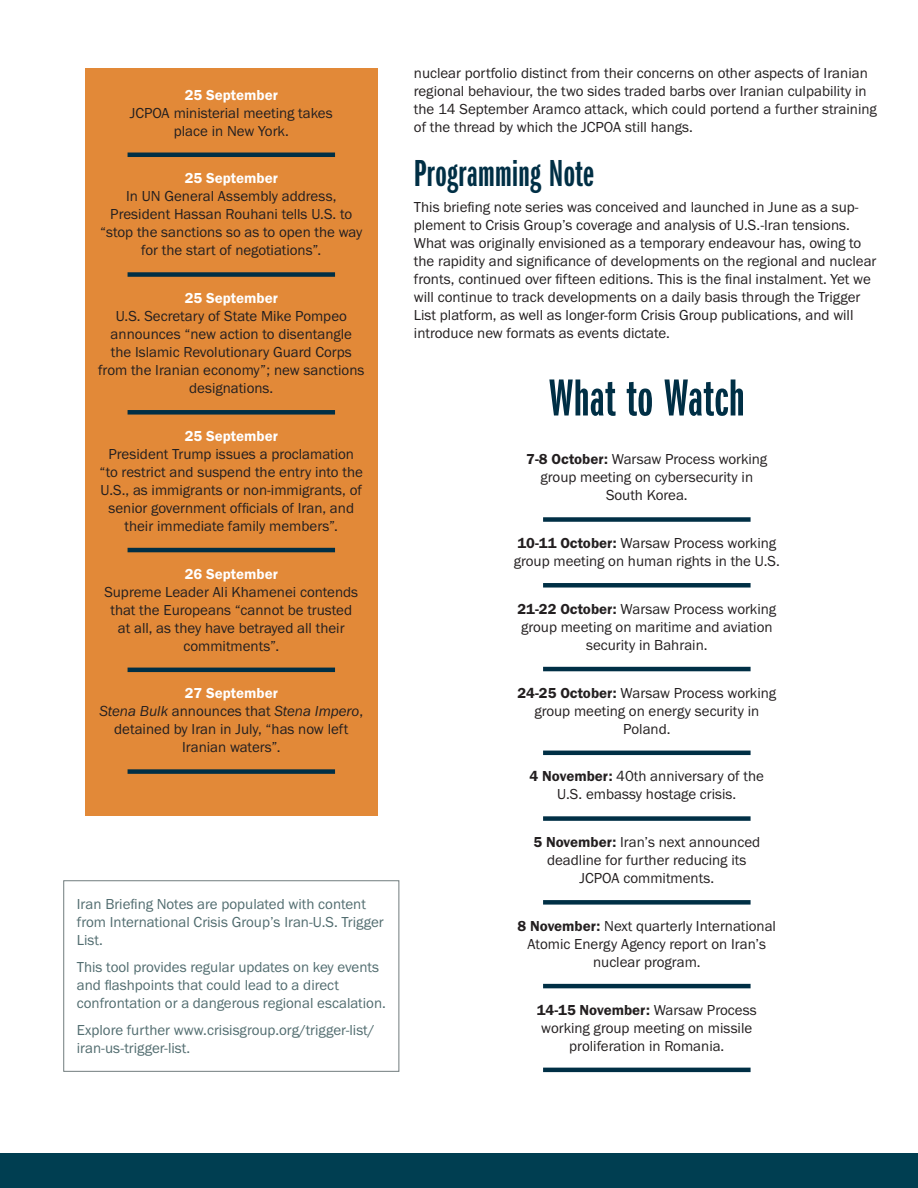
<style>
.page{position:relative;width:918px;height:1188px;background:#fff}
.page>*{position:absolute;margin:0;border:0;box-sizing:border-box;transform-origin:0 0}
._13_Actions_of_note{font:54px "Franklin Gothic URW Ext Com D Dem";letter-spacing:.01em;color:#002f45}
._00_body_text{font:39px "Franklin Gothic URW Ext Com D Dem";letter-spacing:.01em;color:#002f45}
._01_AoN_body_text{font:15px/18px "Franklin Gothic URW Boo";color:#231f20;text-align:center}
._00_body_text-2{font:15px/18px "Franklin Gothic URW Boo";color:#231f20}
._00_body_text-3{font:15px/18px "Franklin Gothic URW Boo";color:#516c6f}
.s1{font-family:"Franklin Gothic URW Dem";color:#fff}
.s2{font-family:"Franklin Gothic URW Boo Ita"}
.s3{font-family:"Franklin Gothic URW Dem"}
</style>
<div class="page">
<div style="left:0;top:1154px;width:918px;height:34px;background:#003e51"></div>
<div style="left:543px;top:517px;width:208px;height:5px;background:#002f45"></div>
<div style="left:543px;top:583px;width:208px;height:5px;background:#002f45"></div>
<hr style="left:543px;top:667px;width:208px;height:4px;background:#002f45">
<hr style="left:543px;top:751px;width:208px;height:4px;background:#002f45">
<div style="left:543px;top:816px;width:208px;height:5px;background:#002f45"></div>
<div style="left:543px;top:900px;width:208px;height:5px;background:#002f45"></div>
<hr style="left:543px;top:984px;width:208px;height:4px;background:#002f45">
<hr style="left:543px;top:1068px;width:208px;height:4px;background:#002f45">
<div style="left:63px;top:880px;width:336px;height:192px;border:1px solid #717c7d"></div>
<div style="left:85px;top:68px;width:293px;height:748px;background:#e28938"></div>
<hr style="left:128px;top:153px;width:207px;height:4px;background:#002f45">
<div style="left:128px;top:272px;width:207px;height:5px;background:#002f45"></div>
<div style="left:128px;top:410px;width:207px;height:5px;background:#002f45"></div>
<hr style="left:128px;top:548px;width:207px;height:4px;background:#002f45">
<hr style="left:128px;top:668px;width:207px;height:4px;background:#002f45">
<div style="left:128px;top:769px;width:207px;height:5px;background:#002f45"></div>
<p class="_01_AoN_body_text" style="left:130px;top:85px;width:205px"><span class="s1">25 September<br></span>JCPOA ministerial meeting takes place in New York.</p>
<p class="_01_AoN_body_text" style="left:100px;top:169px;width:264px"><span class="s1">25 September<br></span>In UN General Assembly address,<br>President Hassan Rouhani tells U.S. to “stop the sanctions so as to open the way for the start of negotiations”.</p>
<p class="_01_AoN_body_text" style="left:98px;top:289px;width:268px"><span class="s1">25 September<br></span>U.S. Secretary of State Mike Pompeo announces “new action to disentangle<br>the Islamic Revolutionary Guard Corps from the Iranian economy”; new sanctions designations.</p>
<p class="_01_AoN_body_text" style="left:100px;top:427px;width:265px"><span class="s1">25 September<br></span>President Trump issues a proclamation “to restrict and suspend the entry into the U.S., as immigrants or non-immigrants, of senior government officials of Iran, and their immediate family members”.</p>
<p class="_01_AoN_body_text" style="left:104px;top:564px;width:255px"><span class="s1">26 September<br></span>Supreme Leader Ali Khamenei contends that the Europeans “cannot be trusted at all, as they have betrayed all their commitments”.</p>
<p class="_01_AoN_body_text" style="left:99px;top:684px;width:265px"><span class="s1">27 September<br></span><span class="s2">Stena Bulk</span> announces that <span class="s2">Stena Impero</span>, detained by Iran in July, “has now left<br>Iranian waters”.</p>
<p class="_00_body_text-3" style="left:77px;top:895px;width:308px">Iran Briefing Notes are populated with content from International Crisis Group’s Iran-U.S. Trigger<br>List.</p>
<p class="_00_body_text-3" style="left:77px;top:958px;width:310px">This tool provides regular updates on key events and flashpoints that could lead to a direct confrontation or a dangerous regional escalation.</p>
<p class="_00_body_text-3" style="left:77px;top:1021px;width:299px">Explore further www.crisisgroup.org/trigger-list/ iran-us-trigger-list.</p>
<p class="_00_body_text-2" style="left:414px;top:64px;width:464px">nuclear portfolio distinct from their concerns on other aspects of Iranian regional behaviour, the two sides traded barbs over Iranian culpability in the 14 September Aramco attack, which could portend a further straining of the thread by which the JCPOA still hangs.</p>
<p class="_00_body_text" style="left:414px;top:152px;width:181px">Programming Note</p>
<p class="_00_body_text-2" style="left:414px;top:198px;width:464px">This briefing note series was conceived and launched in June as a sup&shy;plement to Crisis Group’s coverage and analysis of U.S.-Iran tensions.<br>What was originally envisioned as a temporary endeavour has, owing to the rapidity and significance of developments on the regional and nuclear fronts, continued over fifteen editions. This is the final instalment. Yet we will continue to track developments on a daily basis through the Trigger List platform, as well as longer-form Crisis Group publications, and will introduce new formats as events dictate.</p>
<p class="_13_Actions_of_note" style="left:549px;top:369px;width:197px">What to Watch</p>
<p class="_01_AoN_body_text" style="left:526px;top:450px;width:243px"><span class="s3">7-8 October:</span> Warsaw Process working group meeting on cybersecurity in<br>South Korea.</p>
<p class="_01_AoN_body_text" style="left:514px;top:534px;width:268px;text-align:left"><span class="s3">10-11 October:</span> Warsaw Process working group meeting on human rights in the U.S.</p>
<p class="_01_AoN_body_text" style="left:518px;top:600px;width:260px"><span class="s3">21-22 October:</span> Warsaw Process working group meeting on maritime and aviation security in Bahrain.</p>
<p class="_01_AoN_body_text" style="left:518px;top:683px;width:260px"><span class="s3">24-25 October:</span> Warsaw Process working group meeting on energy security in<br>Poland.</p>
<p class="_01_AoN_body_text" style="left:530px;top:767px;width:236px"><span class="s3">4 November:</span> 40th anniversary of the<br>U.S. embassy hostage crisis.</p>
<p class="_01_AoN_body_text" style="left:533px;top:833px;width:228px"><span class="s3">5 November:</span> Iran’s next announced deadline for further reducing its<br>JCPOA commitments.</p>
<p class="_01_AoN_body_text" style="left:518px;top:917px;width:260px"><span class="s3">8 November:</span> Next quarterly International<br>Atomic Energy Agency report on Iran’s nuclear program.</p>
<p class="_01_AoN_body_text" style="left:537px;top:1000px;width:222px"><span class="s3">14-15 November:</span> Warsaw Process working group meeting on missile proliferation in Romania.</p>
</div>
